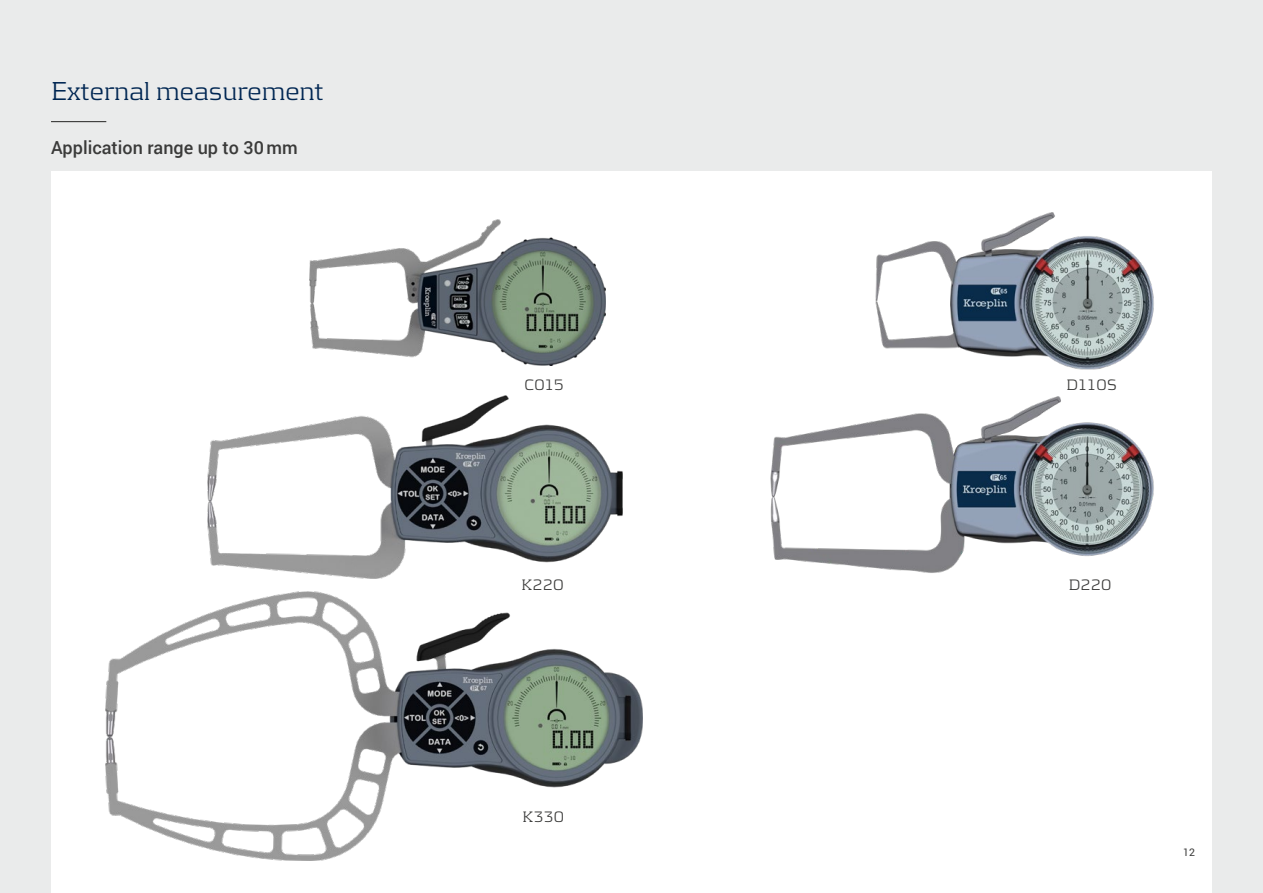
<style>
.page{position:relative;width:1263px;height:893px;background:#eaebeb}
.page>*{position:absolute;margin:0;border:0;box-sizing:border-box;transform-origin:0 0}
.t1{font:300 27px "Kontrapunkt";color:#002652}
.t2{font:500 18px "Roboto";color:#3a3a39}
.t3{font:300 15.75px "Kontrapunkt";letter-spacing:.005em;color:#3a3a39}
.t4{font:10.5px "Roboto";color:#3a3a39}
</style>
<div class="page">
<div style="left:51px;top:172px;width:1161px;height:721px;background:#fff"></div>
<hr style="left:51px;top:121px;width:55px;height:1px;background:#3a3a39">
<img style="left:310px;top:220px;width:296px;height:145px">
<img style="left:875px;top:212px;width:279px;height:158px">
<img style="left:105px;top:591px;width:537px;height:270px">
<img style="left:770px;top:396px;width:384px;height:177px">
<img style="left:208px;top:395px;width:415px;height:183px">
<h1 class="t1" style="left:51px;top:75px;width:274px">External measurement</h1>
<p class="t2" style="left:51px;top:135px;width:248px">Application range up to 30mm</p>
<p class="t3" style="left:524px;top:375px;width:41px">C015</p>
<p class="t3" style="left:1066px;top:375px;width:52px">D110S</p>
<p class="t3" style="left:521px;top:576px;width:44px">K22O</p>
<p class="t3" style="left:1069px;top:576px;width:44px">D220</p>
<p class="t3" style="left:522px;top:807px;width:43px">K330</p>
<p class="t4" style="left:1183px;top:845px;width:13px">12</p>
</div>
